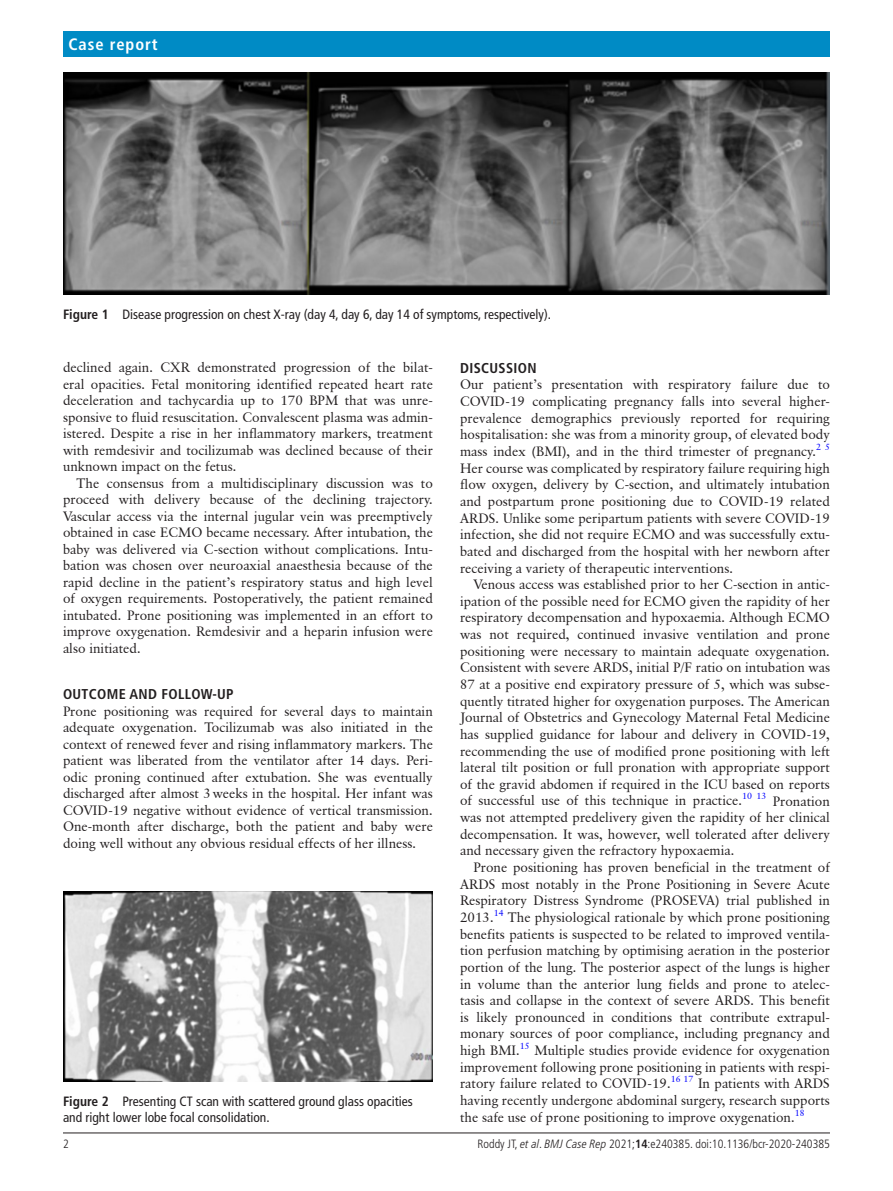
<style>
.page{position:relative;width:893px;height:1191px;background:#fff}
.page>*{position:absolute;margin:0;border:0;box-sizing:border-box;transform-origin:0 0}
.t1{font:700 condensed 16.5px "Frutiger LT Pro";letter-spacing:.055em;color:#fff}
.t2{font:700 condensed 14.25px "Frutiger LT Pro";letter-spacing:.025em;color:#231f20}
.t3{font:13.5px/16.6px "Classical Garamond BT";color:#231f20;text-align:justify}
.t4{font:condensed 13.5px/16.5px "Frutiger LT Pro";color:#231f20}
.t5{font:300 condensed 12px "Frutiger LT Pro";color:#231f20}
.s1{font-weight:700}
.s2{font-style:italic}
</style>
<div class="page">
<hr style="left:63px;top:1132px;width:767px;height:1px;background:#231f20">
<div style="left:63px;top:31px;width:767px;height:25px;background:#008bc5"></div>
<img style="left:63px;top:72px;width:767px;height:223px">
<img style="left:63px;top:891px;width:370px;height:190px">
<p class="t1" style="left:69px;top:34px;width:91px">Case report</p>
<p class="t4" style="left:63px;top:306px;width:490px"><span class="s1">Figure 1</span> Disease progression on chest X-ray (day 4, day 6, day 14 of symptoms, respectively).</p>
<p class="t3" style="left:63px;top:359px;width:371px">declined again. CXR demonstrated progression of the bilat&shy;eral opacities. Fetal monitoring identified repeated heart rate deceleration and tachycardia up to 170 BPM that was unre&shy;sponsive to fluid resuscitation. Convalescent plasma was admin&shy;istered. Despite a rise in her inflammatory markers, treatment with remdesivir and tocilizumab was declined because of their unknown impact on the fetus.</p>
<p class="t3" style="left:63px;top:475px;width:371px;text-indent:14px">The consensus from a multidisciplinary discussion was to proceed with delivery because of the declining trajectory.<br>Vascular access via the internal jugular vein was preemptively obtained in case ECMO became necessary. After intubation, the baby was delivered via C-section without complications. Intu&shy;bation was chosen over neuroaxial anaesthesia because of the rapid decline in the patient’s respiratory status and high level of oxygen requirements. Postoperatively, the patient remained intubated. Prone positioning was implemented in an effort to improve oxygenation. Remdesivir and a heparin infusion were also initiated.</p>
<p class="t2" style="left:63px;top:685px;width:172px">OUTCOME AND FOLLOW-UP</p>
<p class="t3" style="left:63px;top:702px;width:371px">Prone positioning was required for several days to maintain adequate oxygenation. Tocilizumab was also initiated in the context of renewed fever and rising inflammatory markers. The patient was liberated from the ventilator after 14 days. Peri&shy;odic proning continued after extubation. She was eventually discharged after almost 3weeks in the hospital. Her infant was COVID-19 negative without evidence of vertical transmission.<br>One-month after discharge, both the patient and baby were doing well without any obvious residual effects of her illness.</p>
<p class="t4" style="left:63px;top:1092px;width:351px"><span class="s1">Figure 2</span> Presenting CT scan with scattered ground glass opacities and right lower lobe focal consolidation.</p>
<p class="t2" style="left:460px;top:359px;width:78px">DISCUSSION</p>
<p class="t3" style="left:460px;top:376px;width:371px">Our patient’s presentation with respiratory failure due to COVID-19 complicating pregnancy falls into several higher&shy;prevalence demographics previously reported for requiring hospitalisation: she was from a minority group, of elevated body mass index (BMI), and in the third trimester of pregnancy.<sup>2</sup> <sup>5<br></sup>Her course was complicated by respiratory failure requiring high flow oxygen, delivery by C-section, and ultimately intubation and postpartum prone positioning due to COVID-19 related ARDS. Unlike some peripartum patients with severe COVID-19 infection, she did not require ECMO and was successfully extu&shy;bated and discharged from the hospital with her newborn after receiving a variety of therapeutic interventions.</p>
<p class="t3" style="left:460px;top:576px;width:371px;text-indent:14px">Venous access was established prior to her C-section in antic&shy;ipation of the possible need for ECMO given the rapidity of her respiratory decompensation and hypoxaemia. Although ECMO was not required, continued invasive ventilation and prone positioning were necessary to maintain adequate oxygenation.<br>Consistent with severe ARDS, initial P/F ratio on intubation was 87 at a positive end expiratory pressure of 5, which was subse&shy;quently titrated higher for oxygenation purposes. The American Journal of Obstetrics and Gynecology Maternal Fetal Medicine has supplied guidance for labour and delivery in COVID-19, recommending the use of modified prone positioning with left lateral tilt position or full pronation with appropriate support of the gravid abdomen if required in the ICU based on reports of successful use of this technique in practice.<sup>10</sup> <sup>13</sup> Pronation was not attempted predelivery given the rapidity of her clinical decompensation. It was, however, well tolerated after delivery and necessary given the refractory hypoxaemia.</p>
<p class="t3" style="left:460px;top:859px;width:371px;text-indent:14px">Prone positioning has proven beneficial in the treatment of ARDS most notably in the Prone Positioning in Severe Acute Respiratory Distress Syndrome (PROSEVA) trial published in 2013.<sup>14</sup> The physiological rationale by which prone positioning benefits patients is suspected to be related to improved ventila&shy;tion perfusion matching by optimising aeration in the posterior portion of the lung. The posterior aspect of the lungs is higher in volume than the anterior lung fields and prone to atelec&shy;tasis and collapse in the context of severe ARDS. This benefit is likely pronounced in conditions that contribute extrapul&shy;monary sources of poor compliance, including pregnancy and high BMI.<sup>15</sup> Multiple studies provide evidence for oxygenation improvement following prone positioning in patients with respi&shy;ratory failure related to COVID-19.<sup>16</sup> <sup>17</sup> In patients with ARDS having recently undergone abdominal surgery, research supports the safe use of prone positioning to improve oxygenation.<sup>18</sup></p>
<p class="t5" style="left:63px;top:1136px;width:7px">2</p>
<p class="t5" style="left:478px;top:1136px;width:354px">Roddy JT, <span class="s2">et al</span>. <span class="s2">BMJ Case Rep</span> 2021;<span class="s1">14</span>:e240385. doi:10.1136/bcr-2020-240385</p>
</div>
